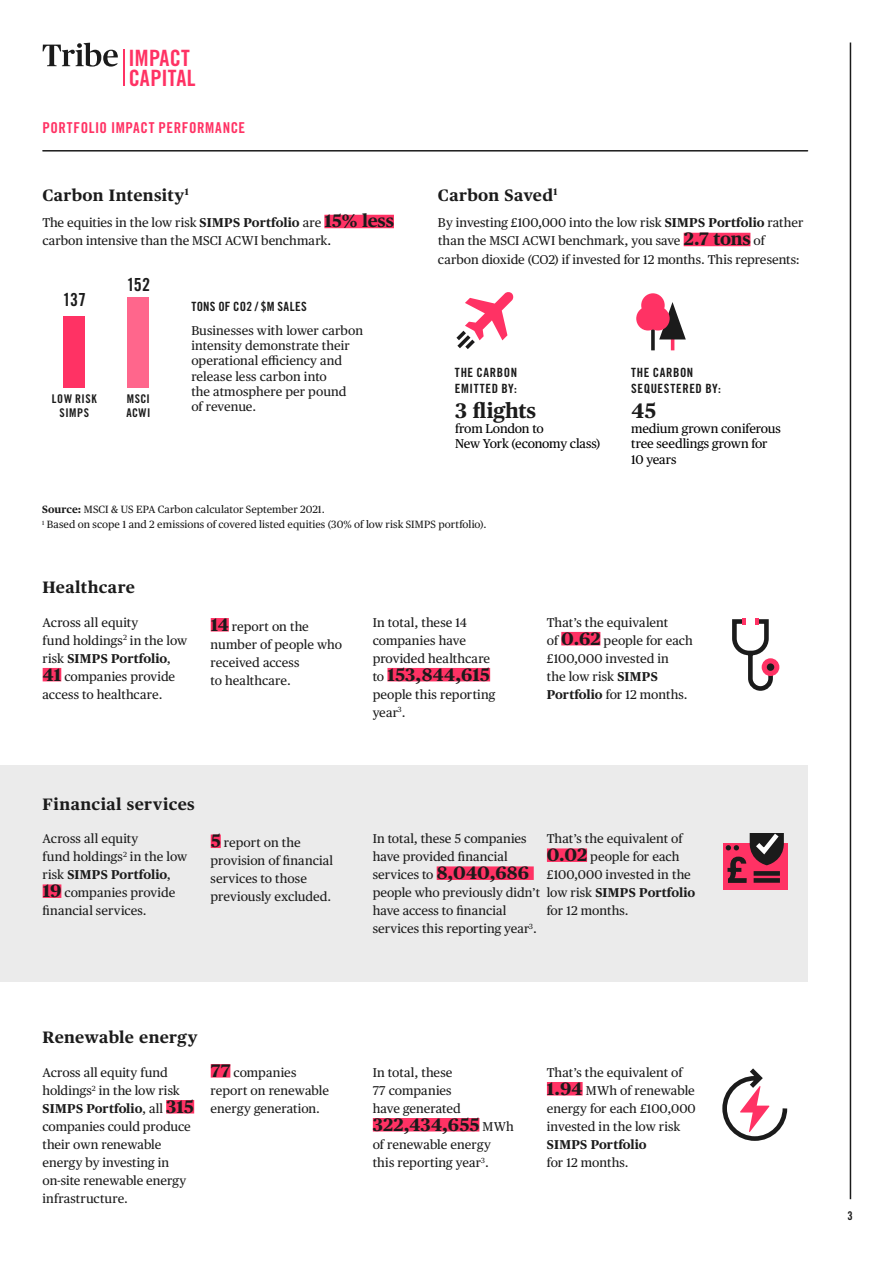
<style>
.page{position:relative;width:893px;height:1263px;background:#fff}
.page>*{position:absolute;margin:0;border:0;box-sizing:border-box;transform-origin:0 0}
.t1{font:22.5px/19.6px "Trade Gothic Bold Cond Twenty";letter-spacing:.005em;color:#ff3264}
.t2{font:700 21px "Publico Text";letter-spacing:-.005em;color:#1b1b1b}
.t3{font:700 18px "Publico Text";letter-spacing:.005em;color:#1b1b1b}
.t4{font:18px "Trade Gothic LT Pro Bd Cn 20";letter-spacing:-.02em;color:#1b1b1b}
.t5{font:700 16.5px "Publico Text";letter-spacing:.02em;color:#1b1b1b}
.t6{font:15px "Trade Gothic LT Pro Bd Cn 20";letter-spacing:.04em;color:#ff3264}
.t7{font:12.75px/18px "Publico Text";color:#1b1b1b}
.t8{font:12.75px/15.3px "Publico Text";letter-spacing:-.015em;color:#000}
.t9{font:12.75px/15.3px "Trade Gothic LT Pro Bd Cn 20";letter-spacing:.045em;color:#1b1b1b}
.t10{font:700 12.75px "Publico Text";letter-spacing:.01em;color:#1b1b1b}
.t11{font:12px/13.8px "Trade Gothic LT Pro Bd Cn 20";letter-spacing:.04em;color:#1b1b1b;text-align:center}
.t12{font:10.5px/15px "Publico Text";letter-spacing:.005em;color:#1b1b1b}
.s1{font-weight:700}
.s2{font-weight:700;font-size:18px}
.s3{color:#000}
.s4{font-weight:400;font-size:12.75px}
</style>
<div class="page">
<hr style="left:850px;top:43px;width:1px;height:1156px;background:#1b1b1b">
<svg style="left:43px;top:43px;width:75px;height:24px"></svg>
<hr style="left:124px;top:50px;width:1px;height:36px;background:#ff3264">
<div style="left:0;top:765px;width:808px;height:217px;background:#ebebeb"></div>
<div style="left:324px;top:215px;width:70px;height:13px;background:#ff3264"></div>
<div style="left:684px;top:233px;width:66px;height:13px;background:#ff3264"></div>
<div style="left:64px;top:316px;width:21px;height:72px;background:#ff3264"></div>
<div style="left:128px;top:297px;width:21px;height:91px;background:#ff668c"></div>
<div style="left:43px;top:668px;width:18px;height:13px;background:#ff3264"></div>
<div style="left:211px;top:618px;width:18px;height:13px;background:#ff3264"></div>
<div style="left:387px;top:668px;width:103px;height:13px;background:#ff3264"></div>
<div style="left:561px;top:632px;width:39px;height:13px;background:#ff3264"></div>
<div style="left:43px;top:884px;width:18px;height:14px;background:#ff3264"></div>
<div style="left:211px;top:834px;width:10px;height:14px;background:#ff3264"></div>
<div style="left:437px;top:866px;width:97px;height:14px;background:#ff3264"></div>
<div style="left:547px;top:848px;width:40px;height:14px;background:#ff3264"></div>
<div style="left:166px;top:1100px;width:28px;height:13px;background:#ff3264"></div>
<div style="left:211px;top:1064px;width:19px;height:13px;background:#ff3264"></div>
<div style="left:373px;top:1118px;width:106px;height:13px;background:#ff3264"></div>
<div style="left:547px;top:1082px;width:36px;height:13px;background:#ff3264"></div>
<hr style="left:43px;top:150px;width:764px;height:2px;background:#1b1b1b">
<hr style="left:671px;top:333px;width:3px;height:17px;background:#ff3264">
<svg style="left:659px;top:302px;width:27px;height:37px"></svg>
<svg style="left:651px;top:329px;width:4px;height:21px"></svg>
<div style="left:636px;top:307px;width:24px;height:23px;background:#ff3264;border-radius:50%"></div>
<div style="left:646px;top:307px;width:24px;height:23px;background:#ff3264;border-radius:50%"></div>
<div style="left:641px;top:293px;width:24px;height:24px;background:#ff3264;border-radius:50%"></div>
<svg style="left:456px;top:292px;width:58px;height:57px"></svg>
<div style="left:762px;top:658px;width:17px;height:18px;background:#ff3264;border-radius:50%"></div>
<svg style="left:732px;top:618px;width:43px;height:73px"></svg>
<div style="left:723px;top:843px;width:64px;height:47px;background:#ff3264"></div>
<svg style="left:726px;top:833px;width:58px;height:50px"></svg>
<svg style="left:722px;top:1068px;width:66px;height:73px"></svg>
<h1 class="t1" style="left:129px;top:48px;width:69px">IMPACT<br>CAPITAL</h1>
<p class="t6" style="left:43px;top:119px;width:204px">PORTFOLIO IMPACT PERFORMANCE</p>
<p class="t5" style="left:42px;top:182px;width:148px">Carbon Intensity<sup>1</sup></p>
<p class="t7" style="left:42px;top:213px;width:353px">The equities in the low risk <span class="s1">SIMPS Portfolio</span> are <span class="s2">15% less </span>carbon intensive than the MSCI ACWI benchmark<span class="s3">.</span></p>
<h3 class="t4" style="left:63px;top:289px;width:25px">137</h3>
<h3 class="t4" style="left:127px;top:273px;width:25px">152</h3>
<p class="t11" style="left:52px;top:392px;width:46px">LOW RISK<br>SIMPS</p>
<p class="t11" style="left:127px;top:392px;width:25px;text-align:left">MSCI<br>ACWI</p>
<p class="t9" style="left:191px;top:298px;width:117px">TONS OF CO2 / $M SALES</p>
<p class="t7" style="left:191px;top:322px;width:173px;line-height:15.3px">Businesses with lower carbon intensity demonstrate their operational efficiency and release less carbon into<br>the atmosphere per pound<br>of revenue.</p>
<p class="t5" style="left:438px;top:182px;width:121px">Carbon Saved<sup>1</sup></p>
<p class="t7" style="left:438px;top:213px;width:367px">By investing £100,000 into the low risk <span class="s1">SIMPS Portfolio</span> rather than the MSCI ACWI benchmark, you save <span class="s2">2.7 tons</span> of carbon dioxide (CO2) if invested for 12 months. This represents:</p>
<p class="t9" style="left:455px;top:365px;width:64px">THE CARBON<br>EMITTED BY:</p>
<h2 class="t2" style="left:455px;top:394px;width:83px">3 flights</h2>
<p class="t8" style="left:455px;top:420px;width:147px">from London to<br>New York (economy class)</p>
<p class="t9" style="left:631px;top:365px;width:91px">THE CARBON<br>SEQUESTERED BY:</p>
<h2 class="t2" style="left:631px;top:394px;width:26px">45</h2>
<p class="t8" style="left:631px;top:420px;width:151px">medium grown coniferous tree seedlings grown for<br>10 years</p>
<p class="t12" style="left:42px;top:501px;width:446px"><span class="s1">Source:</span> MSCI &amp; US EPA Carbon calculator September 2021.<br><sup>1</sup> Based on scope 1 and 2 emissions of covered listed equities (30% of low risk SIMPS portfolio).</p>
<p class="t5" style="left:43px;top:574px;width:94px">Healthcare</p>
<p class="t7" style="left:43px;top:612px;width:146px">Across all equity<br>fund holdings<sup>2</sup> in the low risk <span class="s1">SIMPS Portfolio</span>,<br><span class="s2">41</span> companies provide access to healthcare.</p>
<p class="t7" style="left:211px;top:616px;width:133px"><span class="s2">14</span> report on the number of people who received access<br>to healthcare.</p>
<p class="t7" style="left:373px;top:612px;width:119px">In total, these 14 companies have provided healthcare</p>
<h3 class="t3" style="left:373px;top:660px;width:119px"><span class="s4">to</span> 153,844,615</h3>
<p class="t7" style="left:373px;top:684px;width:124px">people this reporting year<sup>3</sup>.</p>
<p class="t7" style="left:547px;top:612px;width:148px">That’s the equivalent<br>of <span class="s2">0.62</span> people for each £100,000 invested in<br>the low risk <span class="s1">SIMPS<br>Portfolio</span> for 12 months.</p>
<p class="t5" style="left:43px;top:791px;width:154px">Financial services</p>
<p class="t7" style="left:43px;top:829px;width:146px">Across all equity<br>fund holdings<sup>2</sup> in the low risk <span class="s1">SIMPS Portfolio</span>,<br><span class="s2">19</span> companies provide financial services.</p>
<p class="t7" style="left:211px;top:833px;width:124px"><span class="s2">5</span> report on the provision of financial services to those previously excluded.</p>
<p class="t7" style="left:373px;top:829px;width:169px">In total, these 5 companies have provided financial services to <span class="s2">8,040,686 </span>people who previously didn’t have access to financial services this reporting year<sup>3</sup>.</p>
<p class="t7" style="left:547px;top:829px;width:150px">That’s the equivalent of<br><span class="s2">0.02</span> people for each £100,000 invested in the low risk <span class="s1">SIMPS Portfolio </span>for 12 months.</p>
<p class="t5" style="left:43px;top:1025px;width:156px">Renewable energy</p>
<p class="t7" style="left:43px;top:1062px;width:153px">Across all equity fund holdings<sup>2</sup> in the low risk<br><span class="s1">SIMPS Portfolio</span>, all <span class="s2">315 </span>companies could produce their own renewable energy by investing in on-site renewable energy infrastructure.</p>
<p class="t7" style="left:211px;top:1062px;width:120px"><span class="s2">77</span> companies report on renewable energy generation.</p>
<p class="t7" style="left:373px;top:1062px;width:90px">In total, these<br>77 companies have generated</p>
<h3 class="t3" style="left:373px;top:1110px;width:142px">322,434,655 <span class="s4">MWh</span></h3>
<p class="t7" style="left:373px;top:1134px;width:120px">of renewable energy this reporting year<sup>3</sup>.</p>
<p class="t7" style="left:547px;top:1062px;width:151px">That’s the equivalent of<br><span class="s2">1.94</span> MWh of renewable energy for each £100,000 invested in the low risk</p>
<p class="t10" style="left:547px;top:1134px;width:101px">SIMPS Portfolio</p>
<p class="t7" style="left:547px;top:1152px;width:83px">for 12 months.</p>
<p class="t11" style="left:848px;top:1209px;width:7px">3</p>
</div>
